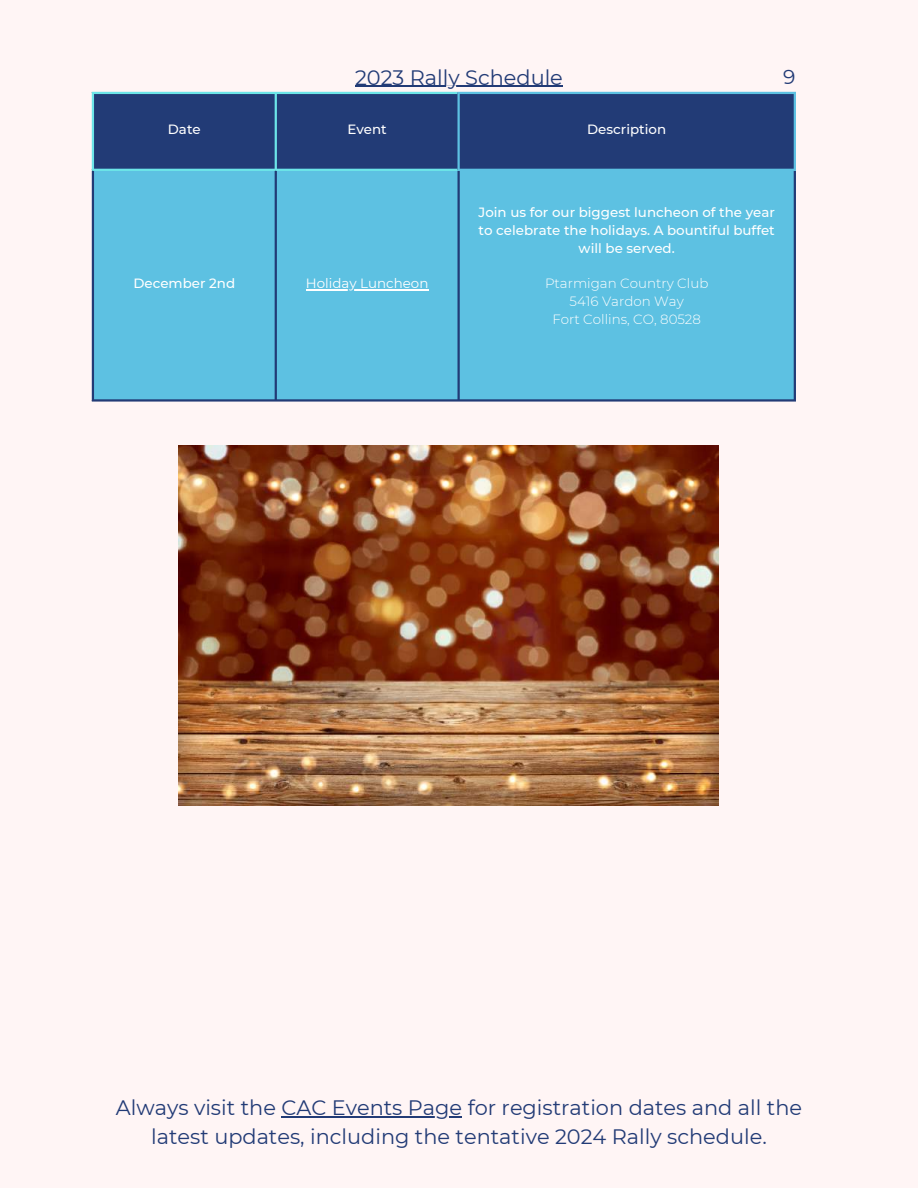
<style>
.page{position:relative;width:918px;height:1188px;background:#fff5f5}
.page>*{position:absolute;margin:0;border:0;box-sizing:border-box;transform-origin:0 0}
.t1{font:20.85px/28.2px "Montserrat";color:#223b76;text-align:center}
.t2{font:20.25px "Montserrat";color:#223b76}
.t3{font:500 13.35px/17.9px "Montserrat";color:#fff;text-align:center}
.t4{font:300 13.35px/17.9px "Montserrat";color:#fff;text-align:center}
.t5{font:13.35px "Montserrat";color:#fff}
</style>
<div class="page">
<div style="left:94px;top:94px;width:700px;height:75px;background:#223b76"></div>
<div style="left:94px;top:171px;width:700px;height:228px;background:#5dc1e2"></div>
<hr style="left:306px;top:289px;width:122px;height:2px;background:#fff">
<hr style="left:92px;top:94px;width:2px;height:75px;background:#6ce5e8">
<hr style="left:275px;top:94px;width:2px;height:75px;background:#6ce5e8">
<hr style="left:92px;top:92px;width:366px;height:2px;background:#6ce5e8">
<hr style="left:92px;top:169px;width:366px;height:2px;background:#6ce5e8">
<hr style="left:92px;top:171px;width:2px;height:228px;background:#223b76">
<hr style="left:275px;top:171px;width:2px;height:228px;background:#223b76">
<hr style="left:458px;top:171px;width:2px;height:228px;background:#223b76">
<hr style="left:794px;top:171px;width:2px;height:228px;background:#223b76">
<hr style="left:92px;top:399px;width:704px;height:3px;background:#223b76">
<hr style="left:458px;top:94px;width:2px;height:75px;background:#5dc1e2">
<hr style="left:794px;top:94px;width:2px;height:75px;background:#5dc1e2">
<hr style="left:458px;top:92px;width:338px;height:2px;background:#5dc1e2">
<hr style="left:458px;top:169px;width:338px;height:2px;background:#5dc1e2">
<img style="left:178px;top:445px;width:540px;height:360px">
<hr style="left:355px;top:86px;width:208px;height:1px;background:#223b76">
<hr style="left:281px;top:1117px;width:181px;height:1px;background:#223b76">
<p class="t1" style="left:355px;top:63px;width:209px">2023 Rally Schedule</p>
<p class="t2" style="left:783px;top:65px;width:14px">9</p>
<p class="t3" style="left:168px;top:121px;width:34px">Date</p>
<p class="t3" style="left:348px;top:121px;width:41px">Event</p>
<p class="t3" style="left:587px;top:121px;width:80px">Description</p>
<p class="t3" style="left:133px;top:275px;width:103px">December 2nd</p>
<p class="t5" style="left:306px;top:275px;width:124px">Holiday Luncheon</p>
<p class="t3" style="left:478px;top:203px;width:298px">Join us for our biggest luncheon of the year to celebrate the holidays. A bountiful buffet will be served.</p>
<p class="t4" style="left:545px;top:275px;width:165px">Ptarmigan Country Club<br>5416 Vardon Way<br>Fort Collins, CO, 80528</p>
<p class="t1" style="left:116px;top:1094px;width:688px">Always visit the CAC Events Page for registration dates and all the latest updates, including the tentative 2024 Rally schedule.</p>
</div>
